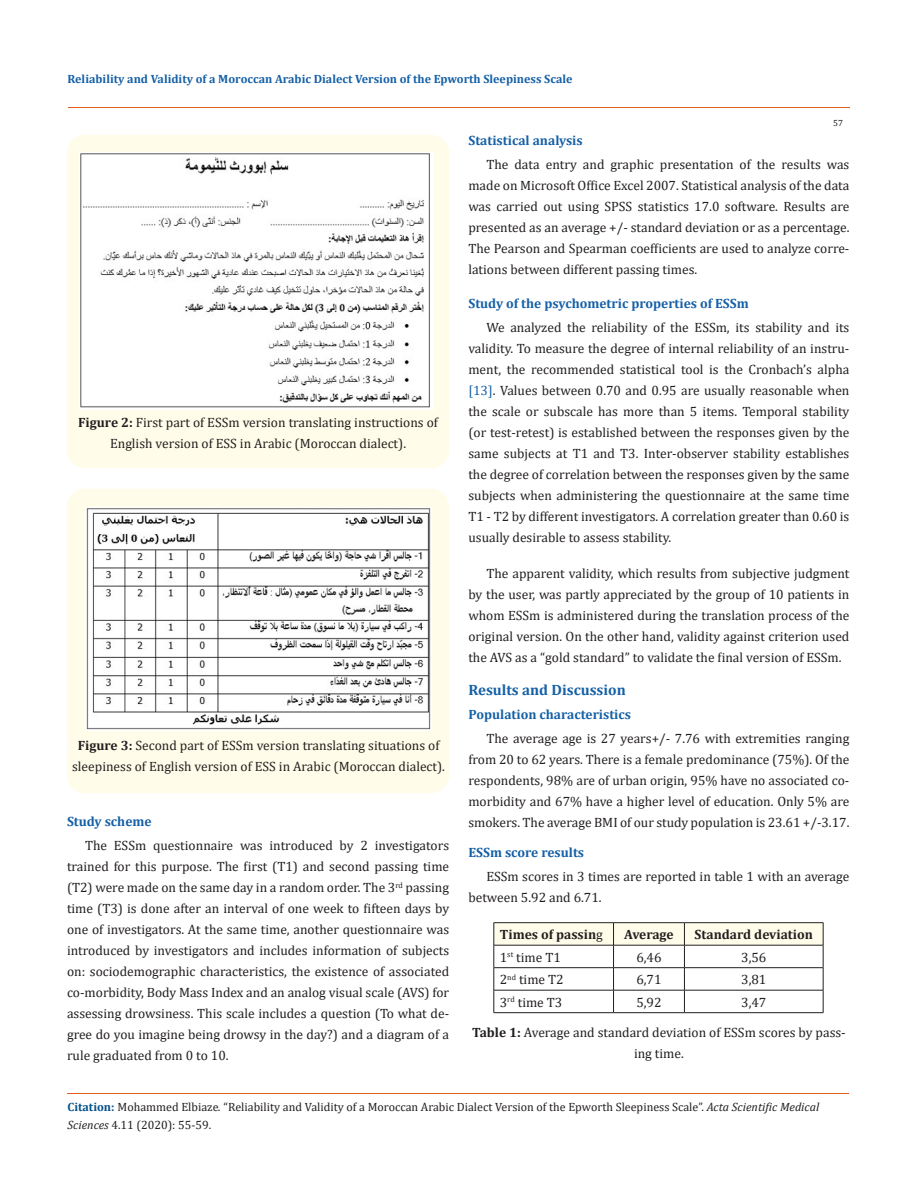
<style>
.page{position:relative;width:917px;height:1188px;background:#fff}
.page>*{position:absolute;margin:0;border:0;box-sizing:border-box;transform-origin:0 0}
.t1{font:700 15px "Cambria";color:#1560a6}
.t2{font:13.5px/21px "Cambria";color:#231f20;text-align:justify}
.t3{font:700 13.5px "Cambria";color:#1560a6}
.t4{font:700 13.5px "Cambria";color:#231f20}
.t5{font:12px/18px "Cambria";color:#231f20}
.t6{font:700 12px "Cambria";color:#1560a6}
.t7{font:9px "Cambria";color:#231f20}
.s1{font-weight:700}
.s2{color:#1560a6}
.s3{font-weight:400}
.s4{font-weight:700;color:#035089}
.s5{font-style:italic}
</style>
<div class="page">
<div style="left:67px;top:135px;width:382px;height:333px;background:#fffde9;border-radius:18px"></div>
<img style="left:80px;top:153px;width:353px;height:256px">
<div style="left:67px;top:489px;width:382px;height:304px;background:#fffde9;border-radius:18px"></div>
<img style="left:85px;top:507px;width:346px;height:224px">
<hr style="left:493px;top:922px;width:120px;height:1px;background:#231f20">
<hr style="left:613px;top:922px;width:71px;height:1px;background:#231f20">
<hr style="left:684px;top:922px;width:139px;height:1px;background:#231f20">
<svg style="left:493px;top:923px;width:330px;height:89px"></svg>
<hr style="left:493px;top:1012px;width:120px;height:1px;background:#231f20">
<hr style="left:613px;top:1012px;width:71px;height:1px;background:#231f20">
<hr style="left:684px;top:1012px;width:139px;height:1px;background:#231f20">
<hr style="left:68px;top:108px;width:781px;height:1px;background:#e05d1a">
<hr style="left:68px;top:1094px;width:781px;height:1px;background:#e05d1a">
<p class="t6" style="left:68px;top:70px;width:506px">Reliability and Validity of a Moroccan Arabic Dialect Version of the Epworth Sleepiness Scale</p>
<p class="t7" style="left:833px;top:118px;width:11px">57</p>
<p class="t2" style="left:78px;top:412px;width:361px;text-align:center"><span class="s1">Figure 2:</span> First part of ESSm version translating instructions of<br>English version of ESS in Arabic (Moroccan dialect).</p>
<p class="t2" style="left:72px;top:735px;width:374px;text-align:center"><span class="s1">Figure 3:</span> Second part of ESSm version translating situations of sleepiness of English version of ESS in Arabic (Moroccan dialect).</p>
<p class="t3" style="left:67px;top:812px;width:86px">Study scheme</p>
<p class="t2" style="left:67px;top:835px;width:384px;text-indent:18px">The ESSm questionnaire was introduced by 2 investigators trained for this purpose. The first (T1) and second passing time (T2) were made on the same day in a random order. The 3<sup>rd</sup> passing time (T3) is done after an interval of one week to fifteen days by one of investigators. At the same time, another questionnaire was introduced by investigators and includes information of subjects on: sociodemographic characteristics, the existence of associated co-morbidity, Body Mass Index and an analog visual scale (AVS) for assessing drowsiness. This scale includes a question (To what de&shy;gree do you imagine being drowsy in the day?) and a diagram of a rule graduated from 0 to 10.</p>
<p class="t3" style="left:468px;top:131px;width:116px">Statistical analysis</p>
<p class="t2" style="left:468px;top:154px;width:382px;text-indent:18px">The data entry and graphic presentation of the results was made on Microsoft Office Excel 2007. Statistical analysis of the data was carried out using SPSS statistics 17.0 software. Results are presented as an average +/- standard deviation or as a percentage.<br>The Pearson and Spearman coefficients are used to analyze corre&shy;lations between different passing times.</p>
<p class="t3" style="left:468px;top:294px;width:282px">Study of the psychometric properties of ESSm</p>
<p class="t2" style="left:468px;top:317px;width:382px;text-indent:18px">We analyzed the reliability of the ESSm, its stability and its validity. To measure the degree of internal reliability of an instru&shy;ment, the recommended statistical tool is the Cronbach’s alpha <span class="s2">[13]</span>. Values between 0.70 and 0.95 are usually reasonable when the scale or subscale has more than 5 items. Temporal stability (or test-retest) is established between the responses given by the same subjects at T1 and T3. Inter-observer stability establishes the degree of correlation between the responses given by the same subjects when administering the questionnaire at the same time T1 - T2 by different investigators. A correlation greater than 0.60 is usually desirable to assess stability.</p>
<p class="t2" style="left:468px;top:563px;width:382px;text-indent:18px">The apparent validity, which results from subjective judgment by the user, was partly appreciated by the group of 10 patients in whom ESSm is administered during the translation process of the original version. On the other hand, validity against criterion used the AVS as a “gold standard” to validate the final version of ESSm.</p>
<p class="t1" style="left:468px;top:679px;width:159px">Results and Discussion</p>
<p class="t3" style="left:468px;top:704px;width:164px">Population characteristics</p>
<p class="t2" style="left:468px;top:727px;width:382px;text-indent:18px">The average age is 27 years+/- 7.76 with extremities ranging from 20 to 62 years. There is a female predominance (75%). Of the respondents, 98% are of urban origin, 95% have no associated co&shy;morbidity and 67% have a higher level of education. Only 5% are smokers. The average BMI of our study population is 23.61 +/-3.17.</p>
<p class="t3" style="left:468px;top:843px;width:117px">ESSm score results</p>
<p class="t2" style="left:468px;top:866px;width:382px;text-indent:18px">ESSm scores in 3 times are reported in table 1 with an average between 5.92 and 6.71.</p>
<p class="t4" style="left:500px;top:925px;width:105px">Times of passin<span class="s3">g</span></p>
<p class="t4" style="left:624px;top:925px;width:51px">Average</p>
<p class="t4" style="left:694px;top:925px;width:120px">Standard deviation</p>
<p class="t2" style="left:500px;top:947px;width:63px">1<sup>st</sup> time T1</p>
<p class="t2" style="left:636px;top:947px;width:27px">6,46</p>
<p class="t2" style="left:741px;top:947px;width:27px">3,56</p>
<p class="t2" style="left:500px;top:969px;width:65px">2<sup>nd</sup> time T2</p>
<p class="t2" style="left:636px;top:969px;width:27px">6,71</p>
<p class="t2" style="left:741px;top:969px;width:27px">3,81</p>
<p class="t2" style="left:500px;top:992px;width:64px">3<sup>rd</sup> time T3</p>
<p class="t2" style="left:636px;top:992px;width:27px">5,92</p>
<p class="t2" style="left:741px;top:992px;width:27px">3,47</p>
<p class="t2" style="left:472px;top:1022px;width:375px;text-align:center"><span class="s1">Table 1:</span> Average and standard deviation of ESSm scores by pass&shy;ing time.</p>
<p class="t5" style="left:68px;top:1097px;width:753px"><span class="s4">Citation:</span> Mohammed Elbiaze<span class="s5">.</span> “Reliability and Validity of a Moroccan Arabic Dialect Version of the Epworth Sleepiness Scale”. <span class="s5">Acta Scientific Medical<br>Sciences</span> 4.11 (2020): 55-59.</p>
</div>
